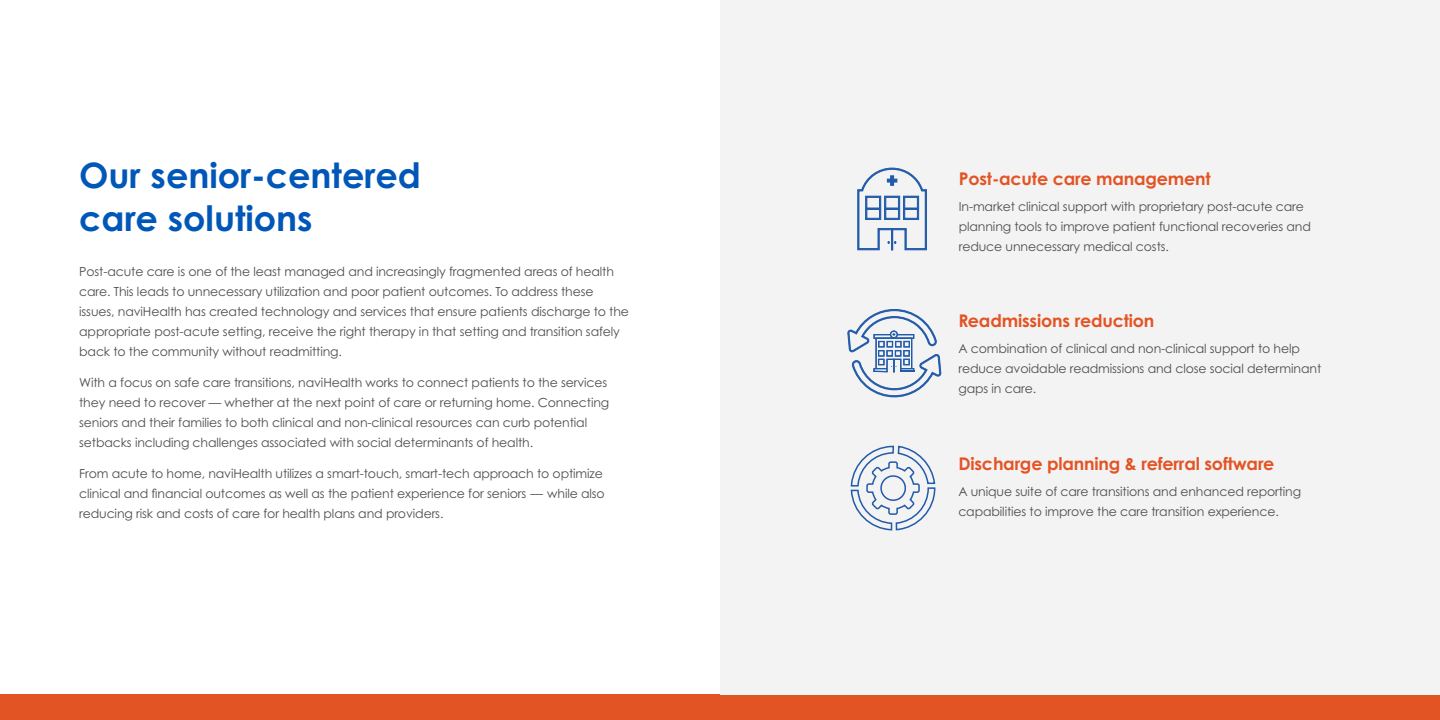
<style>
.page{position:relative;width:1440px;height:720px;background:#fff}
.page>*{position:absolute;margin:0;border:0;box-sizing:border-box;transform-origin:0 0}
.t1{font:700 35px/43px "Century Gothic Pro";color:#0057b8}
.t2{font:700 17.5px "Century Gothic Pro";letter-spacing:-.01em;color:#e35425}
.t3{font:12.5px/20px "Century Gothic Pro";letter-spacing:-.01em;color:#4e4e4f}
</style>
<div class="page">
<div style="left:0;top:695px;width:720px;height:25px;background:#e35425"></div>
<div style="left:720px;top:695px;width:720px;height:25px;background:#e35425"></div>
<div style="left:720px;top:0;width:720px;height:695px;background:#f4f3f3"></div>
<svg style="left:848px;top:309px;width:93px;height:88px"></svg>
<svg style="left:857px;top:168px;width:70px;height:82px"></svg>
<svg style="left:850px;top:445px;width:86px;height:86px"></svg>
<h1 class="t1" style="left:79px;top:153px;width:343px">Our senior-centered care solutions</h1>
<p class="t3" style="left:79px;top:261px;width:551px">Post-acute care is one of the least managed and increasingly fragmented areas of health care. This leads to unnecessary utilization and poor patient outcomes. To address these issues, naviHealth has created technology and services that ensure patients discharge to the appropriate post-acute setting, receive the right therapy in that setting and transition safely back to the community without readmitting.</p>
<p class="t3" style="left:79px;top:372px;width:532px">With a focus on safe care transitions, naviHealth works to connect patients to the services they need to recover — whether at the next point of care or returning home. Connecting seniors and their families to both clinical and non-clinical resources can curb potential setbacks including challenges associated with social determinants of health.</p>
<p class="t3" style="left:79px;top:463px;width:527px">From acute to home, naviHealth utilizes a smart-touch, smart-tech approach to optimize clinical and financial outcomes as well as the patient experience for seniors — while also reducing risk and costs of care for health plans and providers.</p>
<h2 class="t2" style="left:959px;top:168px;width:254px">Post-acute care management</h2>
<p class="t3" style="left:959px;top:196px;width:354px">In-market clinical support with proprietary post-acute care planning tools to improve patient functional recoveries and reduce unnecessary medical costs.</p>
<h2 class="t2" style="left:958px;top:310px;width:197px">Readmissions reduction</h2>
<p class="t3" style="left:958px;top:338px;width:364px">A combination of clinical and non-clinical support to help reduce avoidable readmissions and close social determinant gaps in care.</p>
<h2 class="t2" style="left:958px;top:453px;width:318px">Discharge planning &amp; referral software</h2>
<p class="t3" style="left:958px;top:481px;width:344px">A unique suite of care transitions and enhanced reporting capabilities to improve the care transition experience.</p>
</div>
